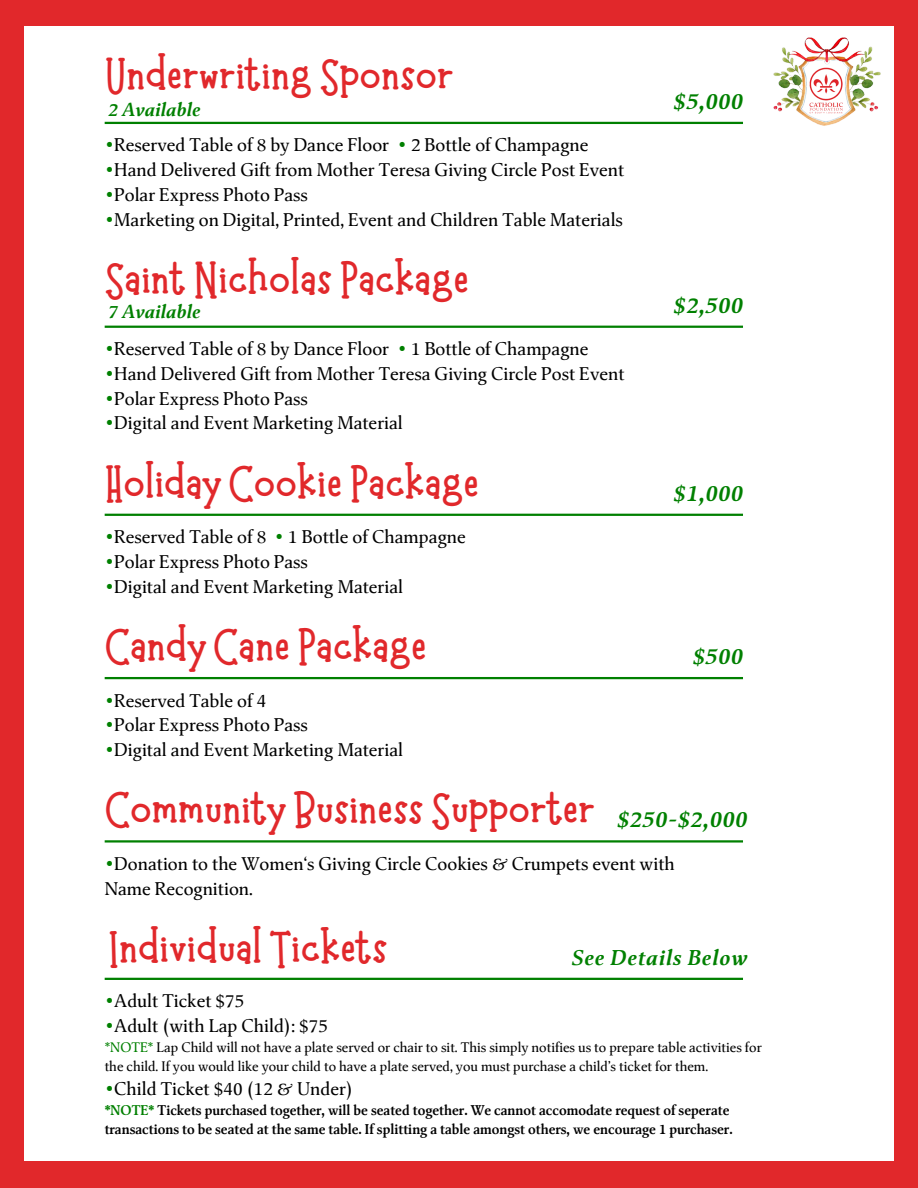
<style>
.page{position:relative;width:918px;height:1188px;background:#e1282b}
.page>*{position:absolute;margin:0;border:0;box-sizing:border-box;transform-origin:0 0}
.t1{font:700 48.6px "Moonlight";color:#e1282b}
.t2{font:italic 600 22.35px "Classica Pro";letter-spacing:.04em;color:#008000}
.t3{font:italic 600 20.85px "Classica Pro";letter-spacing:.04em;color:#008000}
.t4{font:18.15px/24.8px "Classica Pro";color:#000}
.t5{font:italic 600 18.15px "Classica Pro";color:#008000}
.t6{font:13.65px/19.2px "Classica Pro";color:#000}
.t7{font:600 13.65px/19.2px "Classica Pro";color:#000}
.s1{color:#008000}
</style>
<div class="page">
<div style="left:24px;top:26px;width:870px;height:1135px;background:#fff"></div>
<img style="left:773px;top:37px;width:108px;height:89px">
<hr style="left:105px;top:840px;width:638px;height:3px;background:#008000">
<hr style="left:105px;top:677px;width:638px;height:2px;background:#008000">
<hr style="left:105px;top:514px;width:638px;height:2px;background:#008000">
<hr style="left:105px;top:326px;width:638px;height:2px;background:#008000">
<hr style="left:105px;top:978px;width:638px;height:2px;background:#008000">
<hr style="left:105px;top:122px;width:638px;height:2px;background:#008000">
<p class="t1" style="left:105px;top:49px;width:350px">Underwriting Sponsor</p>
<p class="t5" style="left:109px;top:103px;width:93px">2 Available</p>
<p class="t4" style="left:105px;top:135px;width:485px"><span class="s1">•</span>Reserved Table of 8 by Dance Floor <span class="s1">•</span> 2 Bottle of Champagne</p>
<p class="t4" style="left:105px;top:160px;width:521px"><span class="s1">•</span>Hand Delivered Gift from Mother Teresa Giving Circle Post Event</p>
<p class="t4" style="left:105px;top:185px;width:205px"><span class="s1">•</span>Polar Express Photo Pass</p>
<p class="t4" style="left:105px;top:209px;width:520px"><span class="s1">•</span>Marketing on Digital, Printed, Event and Children Table Materials</p>
<h3 class="t1" style="left:105px;top:252px;width:366px">Saint Nicholas Package</h3>
<p class="t5" style="left:109px;top:305px;width:93px">7 Available</p>
<h2 class="t4" style="left:105px;top:339px;width:485px"><span class="s1">•</span>Reserved Table of 8 by Dance Floor <span class="s1">•</span> 1 Bottle of Champagne</h2>
<h2 class="t4" style="left:105px;top:364px;width:522px"><span class="s1">•</span>Hand Delivered Gift from Mother Teresa Giving Circle Post Event</h2>
<h2 class="t4" style="left:105px;top:388px;width:205px"><span class="s1">•</span>Polar Express Photo Pass</h2>
<h2 class="t4" style="left:105px;top:413px;width:300px"><span class="s1">•</span>Digital and Event Marketing Material</h2>
<h1 class="t1" style="left:105px;top:456px;width:376px">Holiday Cookie Package</h1>
<p class="t4" style="left:105px;top:527px;width:363px"><span class="s1">•</span>Reserved Table of 8 <span class="s1">•</span> 1 Bottle of Champagne</p>
<p class="t4" style="left:105px;top:552px;width:205px"><span class="s1">•</span>Polar Express Photo Pass</p>
<p class="t4" style="left:105px;top:576px;width:300px"><span class="s1">•</span>Digital and Event Marketing Material</p>
<h4 class="t1" style="left:105px;top:620px;width:324px">Candy Cane Package</h4>
<h3 class="t4" style="left:105px;top:690px;width:163px"><span class="s1">•</span>Reserved Table of 4</h3>
<h3 class="t4" style="left:105px;top:715px;width:205px"><span class="s1">•</span>Polar Express Photo Pass</h3>
<h3 class="t4" style="left:105px;top:740px;width:300px"><span class="s1">•</span>Digital and Event Marketing Material</h3>
<p class="t2" style="left:674px;top:93px;width:70px">$5,000</p>
<h4 class="t2" style="left:674px;top:296px;width:70px">$2,500</h4>
<h2 class="t2" style="left:674px;top:485px;width:70px">$1,000</h2>
<h1 class="t2" style="left:693px;top:648px;width:51px">$500</h1>
<h4 class="t1" style="left:105px;top:783px;width:492px">Community Business Supporter</h4>
<h1 class="t2" style="left:618px;top:811px;width:131px">$250-$2,000</h1>
<h2 class="t4" style="left:105px;top:854px;width:572px"><span class="s1">•</span>Donation to the Women‘s Giving Circle Cookies &amp; Crumpets event with<br>Name Recognition.</h2>
<h1 class="t1" style="left:109px;top:921px;width:280px">Individual Tickets</h1>
<h2 class="t3" style="left:571px;top:950px;width:177px">See Details Below</h2>
<h2 class="t4" style="left:105px;top:991px;width:141px"><span class="s1">•</span>Adult Ticket $75</h2>
<h4 class="t4" style="left:105px;top:1016px;width:225px"><span class="s1">•</span>Adult (with Lap Child): $75</h4>
<h1 class="t6" style="left:105px;top:1040px;width:659px"><span class="s1">*NOTE*</span> Lap Child will not have a plate served or chair to sit. This simply notifies us to prepare table activities for the child. If you would like your child to have a plate served, you must purchase a child’s ticket for them.</h1>
<h2 class="t4" style="left:105px;top:1079px;width:250px"><span class="s1">•</span>Child Ticket $40 (12 &amp; Under)</h2>
<h4 class="t7" style="left:105px;top:1103px;width:630px"><span class="s1">*NOTE*</span> Tickets purchased together, will be seated together. We cannot accomodate request of seperate transactions to be seated at the same table. If splitting a table amongst others, we encourage 1 purchaser.</h4>
</div>
